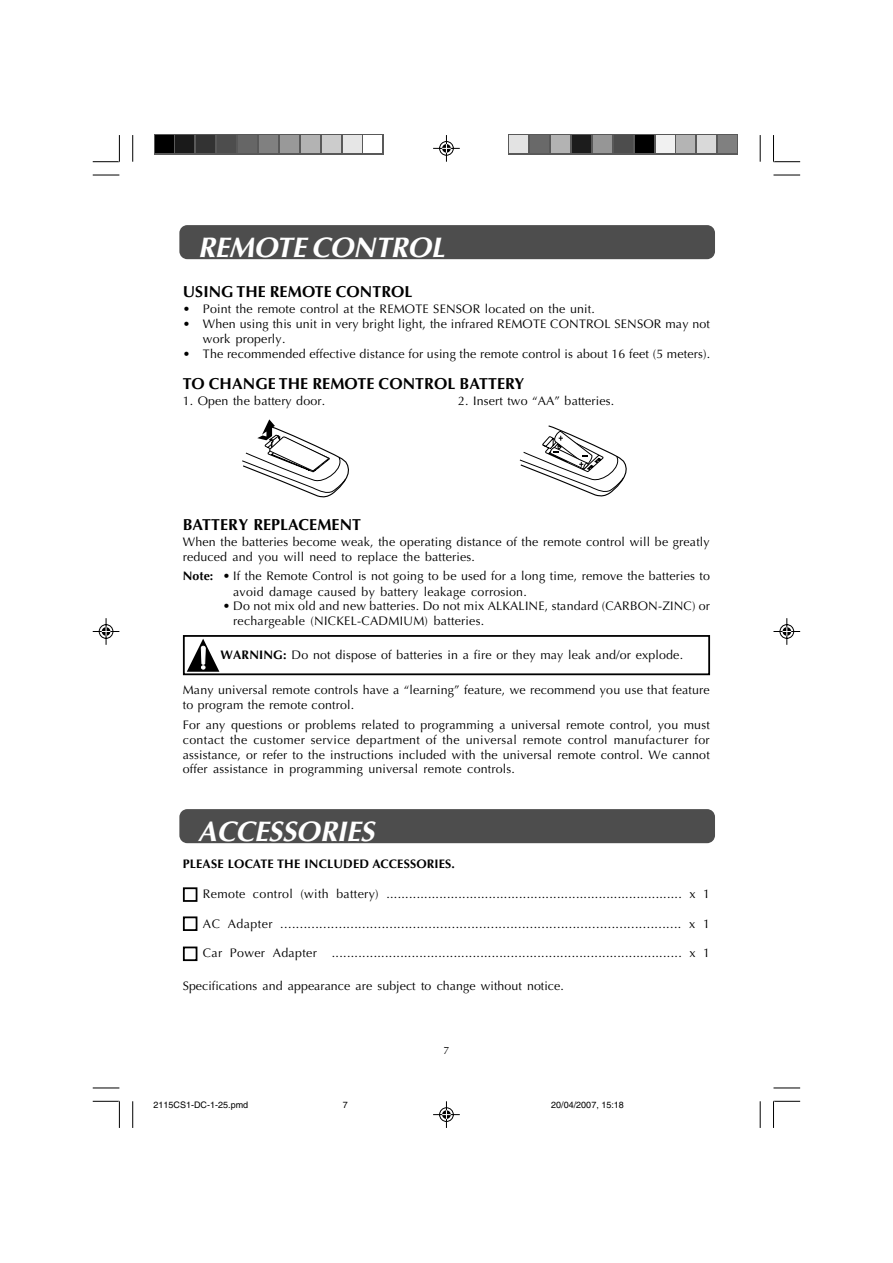
<style>
.page{position:relative;width:893px;height:1263px;background:#fff}
.page>*{position:absolute;margin:0;border:0;box-sizing:border-box;transform-origin:0 0}
.t1{font:italic 700 28.35px "Optima";color:#fff}
.t2{font:700 15.9px "Optima";letter-spacing:.005em;color:#000}
.t3{font:12.45px/14.7px "Optima";letter-spacing:.015em;color:#000}
.t4{font:12.45px "Optima";letter-spacing:.035em;color:#000}
.t5{font:700 12.45px "Optima";letter-spacing:.015em;color:#000}
.t6{font:10.65px "Optima";color:#000}
.t7{font:9px "Helvetica";color:#000}
.s1{font-weight:700}
</style>
<div class="page">
<div style="left:179px;top:225px;width:536px;height:34px;background:#4d4d4d"></div>
<div style="left:183px;top:635px;width:527px;height:40px;border:2px solid #000"></div>
<div style="left:179px;top:809px;width:536px;height:34px;background:#4d4d4d"></div>
<div style="left:183px;top:887px;width:14px;height:15px;border:2px solid #000"></div>
<svg style="left:242px;top:419px;width:107px;height:79px"></svg>
<svg style="left:519px;top:425px;width:108px;height:72px"></svg>
<svg style="left:187px;top:639px;width:32px;height:33px"></svg>
<svg style="left:182px;top:916px;width:16px;height:46px"></svg>
<svg style="left:773px;top:175px;width:27px;height:1px"></svg>
<svg style="left:773px;top:1088px;width:27px;height:1px"></svg>
<svg style="left:93px;top:175px;width:26px;height:1px"></svg>
<svg style="left:93px;top:1088px;width:26px;height:1px"></svg>
<svg style="left:760px;top:135px;width:1px;height:27px"></svg>
<svg style="left:773px;top:135px;width:27px;height:27px"></svg>
<svg style="left:760px;top:1101px;width:1px;height:27px"></svg>
<svg style="left:773px;top:1101px;width:27px;height:27px"></svg>
<svg style="left:132px;top:135px;width:1px;height:27px"></svg>
<svg style="left:93px;top:135px;width:27px;height:27px"></svg>
<svg style="left:132px;top:1101px;width:1px;height:27px"></svg>
<svg style="left:93px;top:1101px;width:27px;height:27px"></svg>
<svg style="left:92px;top:618px;width:28px;height:27px"></svg>
<svg style="left:433px;top:135px;width:27px;height:27px"></svg>
<svg style="left:773px;top:618px;width:28px;height:27px"></svg>
<svg style="left:433px;top:1101px;width:27px;height:27px"></svg>
<svg style="left:154px;top:134px;width:229px;height:21px"></svg>
<div style="left:155px;top:135px;width:18px;height:18px;background:#000"></div>
<div style="left:176px;top:135px;width:18px;height:18px;background:#1a1a1a"></div>
<div style="left:197px;top:135px;width:18px;height:18px;background:#333"></div>
<div style="left:218px;top:135px;width:18px;height:18px;background:#4d4d4d"></div>
<div style="left:238px;top:135px;width:18px;height:18px;background:#666"></div>
<div style="left:259px;top:135px;width:18px;height:18px;background:#808080"></div>
<div style="left:280px;top:135px;width:18px;height:18px;background:#999"></div>
<div style="left:301px;top:135px;width:18px;height:18px;background:#b3b3b3"></div>
<div style="left:322px;top:135px;width:18px;height:18px;background:#ccc"></div>
<div style="left:343px;top:135px;width:18px;height:18px;background:#e6e6e6"></div>
<div style="left:364px;top:135px;width:18px;height:18px;background:#fff"></div>
<svg style="left:508px;top:134px;width:230px;height:21px"></svg>
<div style="left:510px;top:135px;width:18px;height:18px;background:#e3e3e3"></div>
<div style="left:530px;top:135px;width:18px;height:18px;background:#696969"></div>
<div style="left:551px;top:135px;width:18px;height:18px;background:#b3b3b3"></div>
<div style="left:572px;top:135px;width:18px;height:18px;background:#1c1c1c"></div>
<div style="left:593px;top:135px;width:18px;height:18px;background:#969696"></div>
<div style="left:614px;top:135px;width:18px;height:18px;background:#4d4d4d"></div>
<div style="left:635px;top:135px;width:18px;height:18px;background:#000"></div>
<div style="left:656px;top:135px;width:18px;height:18px;background:#f1f1f1"></div>
<div style="left:677px;top:135px;width:18px;height:18px;background:#b4b4b4"></div>
<div style="left:697px;top:135px;width:18px;height:18px;background:#d9d9d9"></div>
<div style="left:718px;top:135px;width:18px;height:18px;background:#808080"></div>
<h1 class="t1" style="left:198px;top:235px;width:254px">REMOTE CONTROL</h1>
<p class="t2" style="left:183px;top:285px;width:231px">USING THE REMOTE CONTROL</p>
<p class="t3" style="left:183px;top:303px;width:413px">• Point the remote control at the REMOTE SENSOR located on the unit.</p>
<p class="t3" style="left:203px;top:318px;width:508px;text-indent:-20px">• When using this unit in very bright light, the infrared REMOTE CONTROL SENSOR may not work properly.</p>
<p class="t3" style="left:183px;top:348px;width:529px">• The recommended effective distance for using the remote control is about 16 feet (5 meters).</p>
<p class="t2" style="left:183px;top:377px;width:343px">TO CHANGE THE REMOTE CONTROL BATTERY</p>
<p class="t3" style="left:183px;top:394px;width:144px">1. Open the battery door.</p>
<p class="t3" style="left:458px;top:394px;width:158px">2. Insert two “AA” batteries.</p>
<p class="t2" style="left:183px;top:518px;width:180px">BATTERY REPLACEMENT</p>
<p class="t3" style="left:183px;top:535px;width:528px">When the batteries become weak, the operating distance of the remote control will be greatly reduced and you will need to replace the batteries.</p>
<p class="t3" style="left:233px;top:570px;width:478px;line-height:15.1px;text-indent:-50px"><span class="s1">Note:</span> • If the Remote Control is not going to be used for a long time, remove the batteries to avoid damage caused by battery leakage corrosion.</p>
<p class="t3" style="left:233px;top:600px;width:478px;text-indent:-10px">• Do not mix old and new batteries. Do not mix ALKALINE, standard (CARBON-ZINC) or rechargeable (NICKEL-CADMIUM) batteries.</p>
<p class="t3" style="left:220px;top:648px;width:464px"><span class="s1">WARNING:</span> Do not dispose of batteries in a fire or they may leak and/or explode.</p>
<p class="t3" style="left:183px;top:684px;width:528px">Many universal remote controls have a “learning” feature, we recommend you use that feature to program the remote control.</p>
<p class="t3" style="left:183px;top:718px;width:528px;text-align:justify">For any questions or problems related to programming a universal remote control, you must contact the customer service department of the universal remote control manufacturer for assistance, or refer to the instructions included with the universal remote control. We cannot offer assistance in programming universal remote controls.</p>
<h1 class="t1" style="left:198px;top:820px;width:184px">ACCESSORIES</h1>
<p class="t5" style="left:183px;top:859px;width:274px">PLEASE LOCATE THE INCLUDED ACCESSORIES.</p>
<p class="t3" style="left:203px;top:888px;width:508px">Remote control (with battery) .............................................................................. x 1</p>
<p class="t4" style="left:203px;top:918px;width:508px">AC Adapter ....................................................................................................... x 1</p>
<p class="t3" style="left:203px;top:947px;width:508px">Car Power Adapter ............................................................................................ x 1</p>
<p class="t3" style="left:183px;top:979px;width:382px">Specifications and appearance are subject to change without notice.</p>
<p class="t6" style="left:443px;top:1046px;width:7px">7</p>
<p class="t7" style="left:154px;top:1102px;width:96px">2115CS1-DC-1-25.pmd</p>
<p class="t7" style="left:343px;top:1102px;width:7px">7</p>
<p class="t7" style="left:551px;top:1102px;width:74px">20/04/2007, 15:18</p>
</div>
